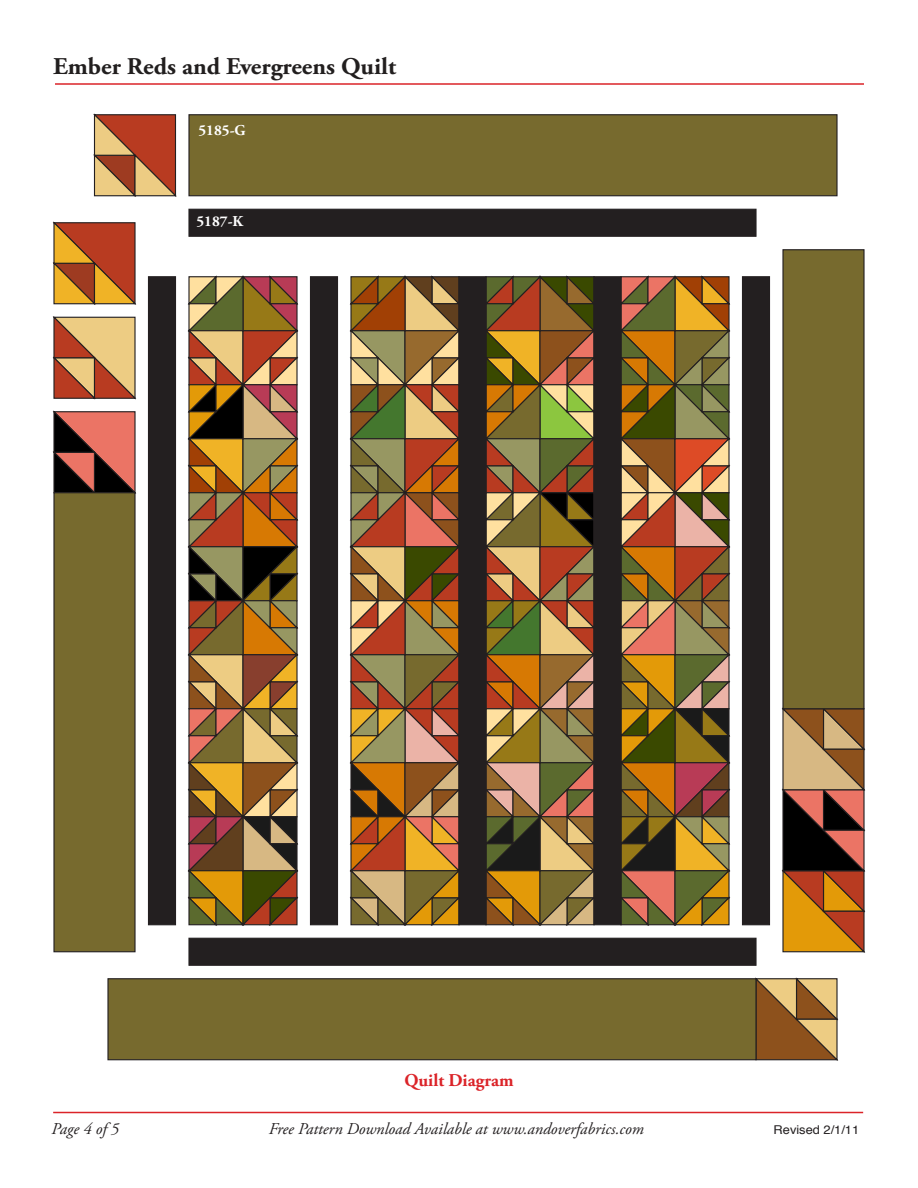
<style>
.page{position:relative;width:918px;height:1188px;background:#fff}
.page>*{position:absolute;margin:0;border:0;box-sizing:border-box;transform-origin:0 0}
.t1{font:700 24px "Adobe Garamond Pro";color:#221f1f;scale:1.04 1}
.t2{font:700 18px "Adobe Garamond Pro";color:#db2328}
.t3{font:italic 16.5px "Adobe Garamond Pro";color:#231f20}
.t4{font:700 15px "Adobe Garamond Pro";color:#fff}
.t5{font:12.15px "Helvetica";color:#231f20;scale:1.06 1}
</style>
<div class="page">
<hr style="left:53px;top:1112px;width:810px;height:1px;background:#db2429">
<hr style="left:55px;top:83px;width:809px;height:2px;background:#db2328">
<svg style="left:187px;top:275px;width:112px;height:651px;background:#946a39"></svg>
<svg style="left:349px;top:275px;width:113px;height:651px;background:#a0713f"></svg>
<svg style="left:483px;top:275px;width:114px;height:651px;background:#947039"></svg>
<svg style="left:618px;top:275px;width:113px;height:651px;background:#946c35"></svg>
<div style="left:310px;top:276px;width:28px;height:649px;background:#231f20"></div>
<div style="left:458px;top:276px;width:29px;height:649px;background:#231f20;border:1px solid #231f20"></div>
<div style="left:593px;top:276px;width:29px;height:649px;background:#231f20;border:1px solid #231f20"></div>
<div style="left:742px;top:276px;width:28px;height:649px;background:#231f20"></div>
<div style="left:148px;top:276px;width:28px;height:649px;background:#231f20"></div>
<div style="left:188px;top:209px;width:569px;height:28px;background:#231f20;border:1px solid #231f20"></div>
<div style="left:188px;top:938px;width:569px;height:28px;background:#231f20;border:1px solid #231f20"></div>
<svg style="left:93px;top:113px;width:84px;height:84px;background:#ba6e49"></svg>
<svg style="left:52px;top:221px;width:85px;height:84px;background:#bc682e"></svg>
<svg style="left:52px;top:316px;width:85px;height:84px;background:#c99061"></svg>
<svg style="left:52px;top:410px;width:85px;height:84px;background:#904e46"></svg>
<svg style="left:753px;top:977px;width:86px;height:84px;background:#a77b46"></svg>
<svg style="left:781px;top:708px;width:85px;height:245px;background:#976435"></svg>
<div style="left:188px;top:114px;width:650px;height:82px;background:#776a2e;border:1px solid #231f20"></div>
<div style="left:107px;top:978px;width:650px;height:82px;background:#776a2e;border:1px solid #231f20"></div>
<div style="left:782px;top:249px;width:83px;height:460px;background:#776a2e;border:1px solid #231f20"></div>
<div style="left:53px;top:492px;width:83px;height:460px;background:#776a2e;border:1px solid #231f20"></div>
<h1 class="t1" style="left:53px;top:53px;width:331px">Ember Reds and Evergreens Quilt</h1>
<p class="t4" style="left:198px;top:122px;width:49px">5185-G</p>
<p class="t4" style="left:197px;top:212px;width:48px">5187-K</p>
<p class="t2" style="left:404px;top:1070px;width:111px">Quilt Diagram</p>
<p class="t3" style="left:52px;top:1118px;width:69px">Page 4 of 5</p>
<p class="t3" style="left:269px;top:1118px;width:376px">Free Pattern Download Available at www.andoverfabrics.com</p>
<p class="t5" style="left:774px;top:1120px;width:82px">Revised 2/1/11</p>
</div>
